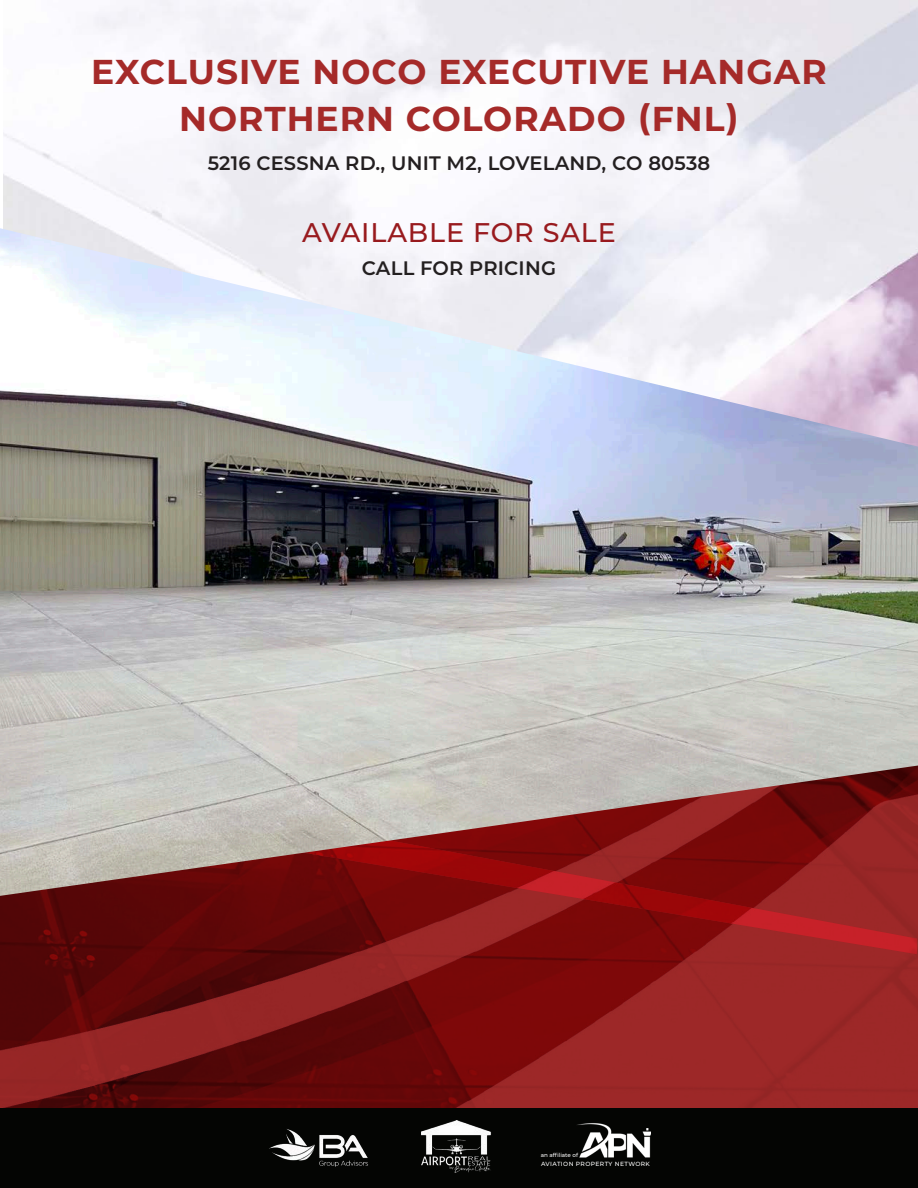
<style>
.page{position:relative;width:918px;height:1188px;background:#fff}
.page>*{position:absolute;margin:0;border:0;box-sizing:border-box;transform-origin:0 0}
.t1{font:700 34.5px "Montserrat";letter-spacing:.03em;color:#a52a29}
.t2{font:500 27px "Montserrat";letter-spacing:.03em;color:#981a1e}
.t3{font:600 19.5px "Montserrat";letter-spacing:.01em;color:#231f20}
.t4{font:500 6px "Montserrat";letter-spacing:.065em;color:#fff}
.t5{font:500 5.55px "Montserrat";color:#fff}
</style>
<div class="page">
<img style="left:0;top:896px;width:918px;height:212px">
<img style="left:0;top:896px;width:917px;height:58px">
<img style="left:0;top:228px;width:918px;height:668px">
<div style="left:0;top:1108px;width:918px;height:80px;background:#040503"></div>
<img style="left:577px;top:1123px;width:73px;height:35px">
<img style="left:269px;top:1129px;width:99px;height:38px">
<img style="left:422px;top:1121px;width:69px;height:52px">
<p class="t1" style="left:91px;top:47px;width:737px">EXCLUSIVE NOCO EXECUTIVE HANGAR</p>
<p class="t1" style="left:179px;top:94px;width:561px">NORTHERN COLORADO (FNL)</p>
<p class="t3" style="left:208px;top:149px;width:504px">5216 CESSNA RD., UNIT M2, LOVELAND, CO 80538</p>
<p class="t2" style="left:302px;top:214px;width:315px">AVAILABLE FOR SALE</p>
<p class="t3" style="left:362px;top:254px;width:196px">CALL FOR PRICING</p>
<p class="t5" style="left:541px;top:1152px;width:39px">an affiliate of</p>
<p class="t4" style="left:541px;top:1160px;width:110px">AVIATION PROPERTY NETWORK</p>
</div>
